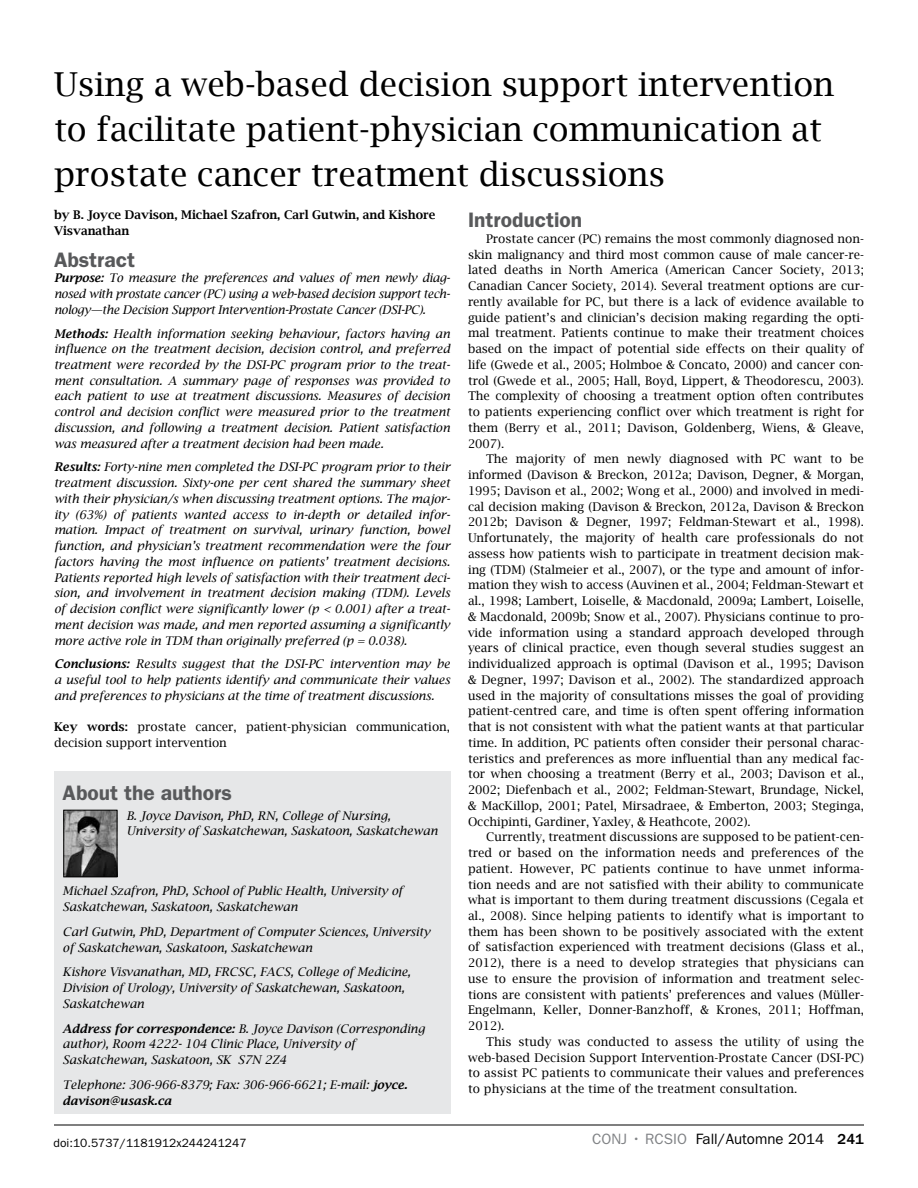
<style>
.page{position:relative;width:918px;height:1188px;background:#fff}
.page>*{position:absolute;margin:0;border:0;box-sizing:border-box;transform-origin:0 0}
.t1{font:33px/45px "Lucida Bright";color:#000}
.t2{font:600 21px "ITC Franklin Gothic Std";color:#58595b}
.t3{font:15px "ITC Franklin Gothic Std";color:#000}
.t4{font:12px/15.8px "Lucida Bright";color:#000;text-align:justify}
.t5{font:italic 12px/15.8px "Lucida Bright";color:#000}
.t6{font:600 12px/15.8px "Lucida Bright";color:#000}
.t7{font:12px "ITC Franklin Gothic Std";color:#000}
.s1{font-weight:600}
.s2{color:#808285}
.s3{font-weight:500}
</style>
<div class="page">
<hr style="left:54px;top:1125px;width:810px;height:1px;background:#000">
<div style="left:54px;top:771px;width:396px;height:343px;background:#e6e7e8"></div>
<img style="left:65px;top:812px;width:50px;height:63px">
<div style="left:63px;top:810px;width:54px;height:67px;border:1px solid #000"></div>
<h1 class="t1" style="left:54px;top:62px;width:782px">Using a web-based decision support intervention to facilitate patient-physician communication at prostate cancer treatment discussions</h1>
<p class="t6" style="left:54px;top:207px;width:383px">by B. Joyce Davison, Michael Szafron, Carl Gutwin, and Kishore<br>Visvanathan</p>
<h2 class="t2" style="left:54px;top:247px;width:83px">Abstract</h2>
<p class="t5" style="left:54px;top:270px;width:398px;text-align:justify"><span class="s1">Purpose:</span> To measure the preferences and values of men newly diag&shy;nosed with prostate cancer (PC) using a web-based decision support tech&shy;nology—the Decision Support Intervention-Prostate Cancer (DSI-PC).</p>
<p class="t5" style="left:54px;top:325px;width:398px;text-align:justify"><span class="s1">Methods:</span> Health information seeking behaviour, factors having an influence on the treatment decision, decision control, and preferred treatment were recorded by the DSI-PC program prior to the treat&shy;ment consultation. A summary page of responses was provided to each patient to use at treatment discussions. Measures of decision control and decision conflict were measured prior to the treatment discussion, and following a treatment decision. Patient satisfaction was measured after a treatment decision had been made.</p>
<p class="t5" style="left:54px;top:459px;width:398px;text-align:justify"><span class="s1">Results:</span> Forty-nine men completed the DSI-PC program prior to their treatment discussion. Sixty-one per cent shared the summary sheet with their physician/s when discussing treatment options. The major&shy;ity (63%) of patients wanted access to in-depth or detailed infor&shy;mation. Impact of treatment on survival, urinary function, bowel function, and physician’s treatment recommendation were the four factors having the most influence on patients’ treatment decisions.<br>Patients reported high levels of satisfaction with their treatment deci&shy;sion, and involvement in treatment decision making (TDM). Levels of decision conflict were significantly lower (p &lt; 0.001) after a treat&shy;ment decision was made, and men reported assuming a significantly more active role in TDM than originally preferred (p = 0.038).</p>
<p class="t5" style="left:54px;top:656px;width:397px;text-align:justify"><span class="s1">Conclusions:</span> Results suggest that the DSI-PC intervention may be a useful tool to help patients identify and communicate their values and preferences to physicians at the time of treatment discussions.</p>
<p class="t4" style="left:54px;top:719px;width:398px"><span class="s1">Key words:</span> prostate cancer, patient-physician communication, decision support intervention</p>
<h2 class="t2" style="left:63px;top:780px;width:171px">About the authors</h2>
<p class="t5" style="left:126px;top:808px;width:313px">B. Joyce Davison, PhD, RN, College of Nursing,<br>University of Saskatchewan, Saskatoon, Saskatchewan</p>
<p class="t5" style="left:63px;top:883px;width:342px">Michael Szafron, PhD, School of Public Health, University of<br>Saskatchewan, Saskatoon, Saskatchewan</p>
<p class="t5" style="left:63px;top:924px;width:369px">Carl Gutwin, PhD, Department of Computer Sciences, University of Saskatchewan, Saskatoon, Saskatchewan</p>
<p class="t5" style="left:63px;top:964px;width:350px">Kishore Visvanathan, MD, FRCSC, FACS, College of Medicine,<br>Division of Urology, University of Saskatchewan, Saskatoon,<br>Saskatchewan</p>
<p class="t5" style="left:63px;top:1021px;width:364px"><span class="s1">Address for correspondence:</span> B. Joyce Davison (Corresponding author), Room 4222- 104 Clinic Place, University of<br>Saskatchewan, Saskatoon, SK S7N 2Z4</p>
<p class="t5" style="left:63px;top:1077px;width:346px">Telephone: 306-966-8379; Fax: 306-966-6621; E-mail: <span class="s1">joyce. davison@usask.ca</span></p>
<h2 class="t2" style="left:468px;top:208px;width:116px">Introduction</h2>
<p class="t4" style="left:468px;top:231px;width:398px;text-indent:18px">Prostate cancer (PC) remains the most commonly diagnosed non&shy;skin malignancy and third most common cause of male cancer-re&shy;lated deaths in North America (American Cancer Society, 2013; Canadian Cancer Society, 2014). Several treatment options are cur&shy;rently available for PC, but there is a lack of evidence available to guide patient’s and clinician’s decision making regarding the opti&shy;mal treatment. Patients continue to make their treatment choices based on the impact of potential side effects on their quality of life (Gwede et al., 2005; Holmboe &amp; Concato, 2000) and cancer con&shy;trol (Gwede et al., 2005; Hall, Boyd, Lippert, &amp; Theodorescu, 2003).<br>The complexity of choosing a treatment option often contributes to patients experiencing conflict over which treatment is right for them (Berry et al., 2011; Davison, Goldenberg, Wiens, &amp; Gleave, 2007).</p>
<p class="t4" style="left:468px;top:451px;width:398px;text-indent:18px">The majority of men newly diagnosed with PC want to be informed (Davison &amp; Breckon, 2012a; Davison, Degner, &amp; Morgan, 1995; Davison et al., 2002; Wong et al., 2000) and involved in medi&shy;cal decision making (Davison &amp; Breckon, 2012a, Davison &amp; Breckon 2012b; Davison &amp; Degner, 1997; Feldman-Stewart et al., 1998).<br>Unfortunately, the majority of health care professionals do not assess how patients wish to participate in treatment decision mak&shy;ing (TDM) (Stalmeier et al., 2007), or the type and amount of infor&shy;mation they wish to access (Auvinen et al., 2004; Feldman-Stewart et al., 1998; Lambert, Loiselle, &amp; Macdonald, 2009a; Lambert, Loiselle, &amp; Macdonald, 2009b; Snow et al., 2007). Physicians continue to pro&shy;vide information using a standard approach developed through years of clinical practice, even though several studies suggest an individualized approach is optimal (Davison et al., 1995; Davison &amp; Degner, 1997; Davison et al., 2002). The standardized approach used in the majority of consultations misses the goal of providing patient-centred care, and time is often spent offering information that is not consistent with what the patient wants at that particular time. In addition, PC patients often consider their personal charac&shy;teristics and preferences as more influential than any medical fac&shy;tor when choosing a treatment (Berry et al., 2003; Davison et al., 2002; Diefenbach et al., 2002; Feldman-Stewart, Brundage, Nickel, &amp; MacKillop, 2001; Patel, Mirsadraee, &amp; Emberton, 2003; Steginga, Occhipinti, Gardiner, Yaxley, &amp; Heathcote, 2002).</p>
<p class="t4" style="left:468px;top:829px;width:398px;text-indent:18px">Currently, treatment discussions are supposed to be patient-cen&shy;tred or based on the information needs and preferences of the patient. However, PC patients continue to have unmet informa&shy;tion needs and are not satisfied with their ability to communicate what is important to them during treatment discussions (Cegala et al., 2008). Since helping patients to identify what is important to them has been shown to be positively associated with the extent of satisfaction experienced with treatment decisions (Glass et al., 2012), there is a need to develop strategies that physicians can use to ensure the provision of information and treatment selec&shy;tions are consistent with patients’ preferences and values (Müller-Engelmann, Keller, Donner-Banzhoff, &amp; Krones, 2011; Hoffman, 2012).</p>
<p class="t4" style="left:468px;top:1034px;width:398px;text-indent:18px">This study was conducted to assess the utility of using the web-based Decision Support Intervention-Prostate Cancer (DSI-PC) to assist PC patients to communicate their values and preferences to physicians at the time of the treatment consultation.</p>
<p class="t7" style="left:54px;top:1136px;width:194px">doi:10.5737/1181912x244241247</p>
<p class="t3" style="left:592px;top:1131px;width:273px"><span class="s2">CONJ • RCSIO</span> Fall/Automne 2014 <span class="s3">241</span></p>
</div>
